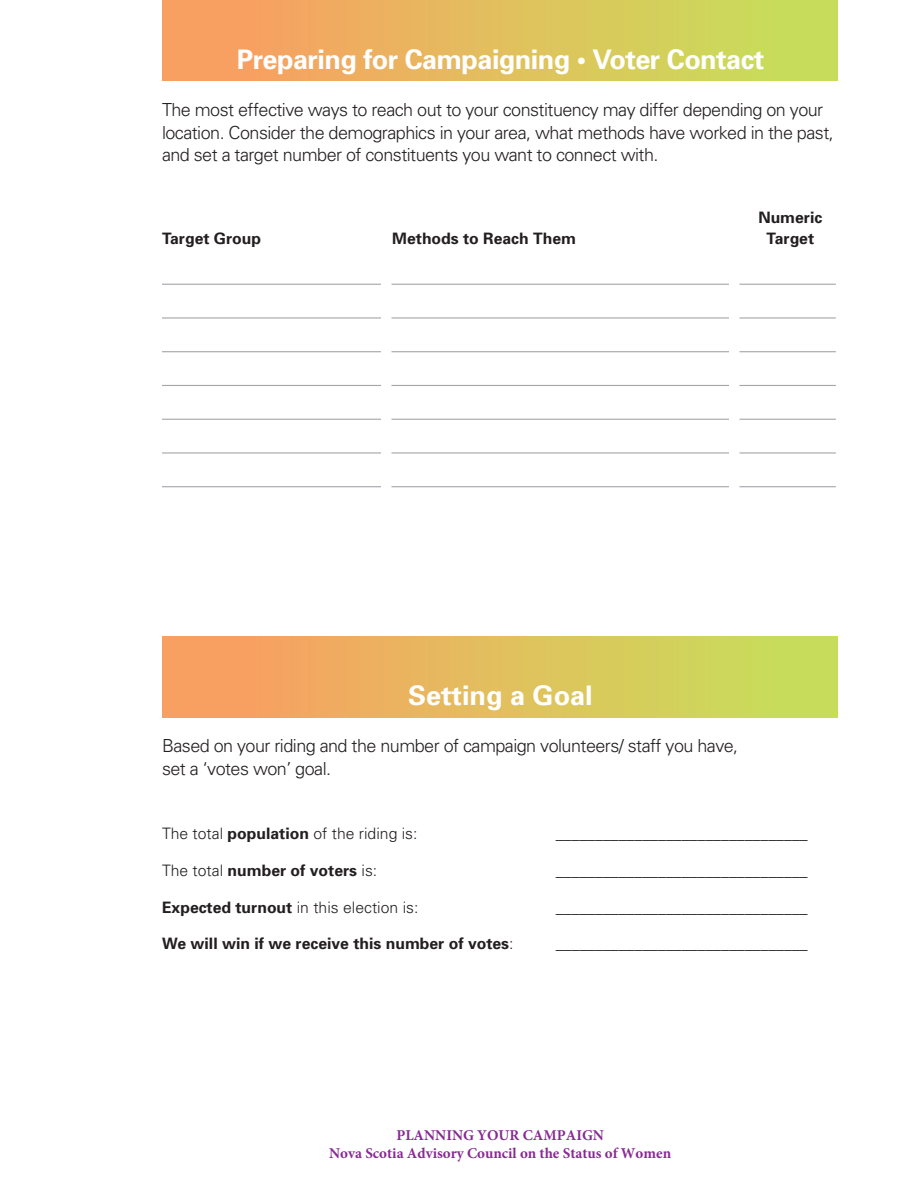
<style>
.page{position:relative;width:918px;height:1188px;background:#fff}
.page>*{position:absolute;margin:0;border:0;box-sizing:border-box;transform-origin:0 0}
.large_text{font:700 27px "Univers";letter-spacing:-.02em;color:#fff}
.large_text-2{font:700 27px "Univers";color:#fff}
.Form_start{font:300 18px/22.5px "Univers";letter-spacing:-.03em;color:#231f20}
.t1{font:300 15.75px "Univers";color:#231f20}
.t2{font:700 15.75px/21px "Univers";color:#231f20;text-align:center}
.t3{font:700 15px/18px "Minion Pro";color:#862b91;text-align:center}
.s1{font-weight:700}
.s2{font-weight:300}
</style>
<div class="page">
<div style="left:162px;top:0;width:675px;height:81px;background:linear-gradient(to right,#fd9a62,#c5e259)"></div>
<div style="left:162px;top:636px;width:675px;height:81px;background:linear-gradient(to right,#fd9a62,#c5e259)"></div>
<hr style="left:162px;top:284px;width:224px;height:1px;background:#a5a6aa">
<hr style="left:386px;top:284px;width:352px;height:1px;background:#a5a6aa">
<hr style="left:738px;top:284px;width:98px;height:1px;background:#a5a6aa">
<hr style="left:162px;top:317px;width:224px;height:2px;background:#a5a6aa">
<hr style="left:386px;top:317px;width:352px;height:2px;background:#a5a6aa">
<hr style="left:738px;top:317px;width:98px;height:2px;background:#a5a6aa">
<hr style="left:162px;top:351px;width:224px;height:1px;background:#a5a6aa">
<hr style="left:386px;top:351px;width:352px;height:1px;background:#a5a6aa">
<hr style="left:738px;top:351px;width:98px;height:1px;background:#a5a6aa">
<hr style="left:162px;top:385px;width:224px;height:1px;background:#a5a6aa">
<hr style="left:386px;top:385px;width:352px;height:1px;background:#a5a6aa">
<hr style="left:738px;top:385px;width:98px;height:1px;background:#a5a6aa">
<hr style="left:162px;top:419px;width:224px;height:1px;background:#a5a6aa">
<hr style="left:386px;top:419px;width:352px;height:1px;background:#a5a6aa">
<hr style="left:738px;top:419px;width:98px;height:1px;background:#a5a6aa">
<hr style="left:162px;top:452px;width:224px;height:2px;background:#a5a6aa">
<hr style="left:386px;top:452px;width:352px;height:2px;background:#a5a6aa">
<hr style="left:738px;top:452px;width:98px;height:2px;background:#a5a6aa">
<hr style="left:162px;top:486px;width:224px;height:1px;background:#a5a6aa">
<hr style="left:386px;top:486px;width:352px;height:1px;background:#a5a6aa">
<hr style="left:738px;top:486px;width:98px;height:1px;background:#a5a6aa">
<div style="left:381px;top:230px;width:11px;height:274px;background:#fff"></div>
<div style="left:729px;top:230px;width:11px;height:274px;background:#fff"></div>
<p class="large_text" style="left:237px;top:42px;width:529px">Preparing for Campaigning • Voter Contact</p>
<p class="Form_start" style="left:162px;top:98px;width:673px">The most effective ways to reach out to your constituency may differ depending on your location. Consider the demographics in your area, what methods have worked in the past, and set a target number of constituents you want to connect with.</p>
<p class="t2" style="left:162px;top:227px;width:101px">Target Group</p>
<p class="t2" style="left:392px;top:227px;width:185px">Methods to Reach Them</p>
<p class="t2" style="left:758px;top:206px;width:65px">Numeric<br>Target</p>
<p class="large_text-2" style="left:408px;top:678px;width:186px">Setting a Goal</p>
<p class="Form_start" style="left:162px;top:734px;width:578px">Based on your riding and the number of campaign volunteers/ staff you have, set a ‘votes won’ goal.</p>
<p class="t1" style="left:162px;top:824px;width:257px">The total <span class="s1">population</span> of the riding is:</p>
<p class="t2" style="left:162px;top:859px;width:217px"><span class="s2">The total</span> number of voters <span class="s2">is:</span></p>
<p class="t1" style="left:162px;top:898px;width:258px"><span class="s1">Expected turnout</span> in this election is:</p>
<p class="t2" style="left:162px;top:933px;width:353px">We will win if we receive this number of votes<span class="s2">:</span></p>
<p class="t1" style="left:556px;top:824px;width:253px">________________________________</p>
<p class="t1" style="left:556px;top:861px;width:253px">________________________________</p>
<p class="t1" style="left:556px;top:898px;width:253px">________________________________</p>
<p class="t1" style="left:556px;top:934px;width:253px">________________________________</p>
<p class="t3" style="left:329px;top:1126px;width:344px">PLANNING YOUR CAMPAIGN<br>Nova Scotia Advisory Council on the Status of Women</p>
</div>
